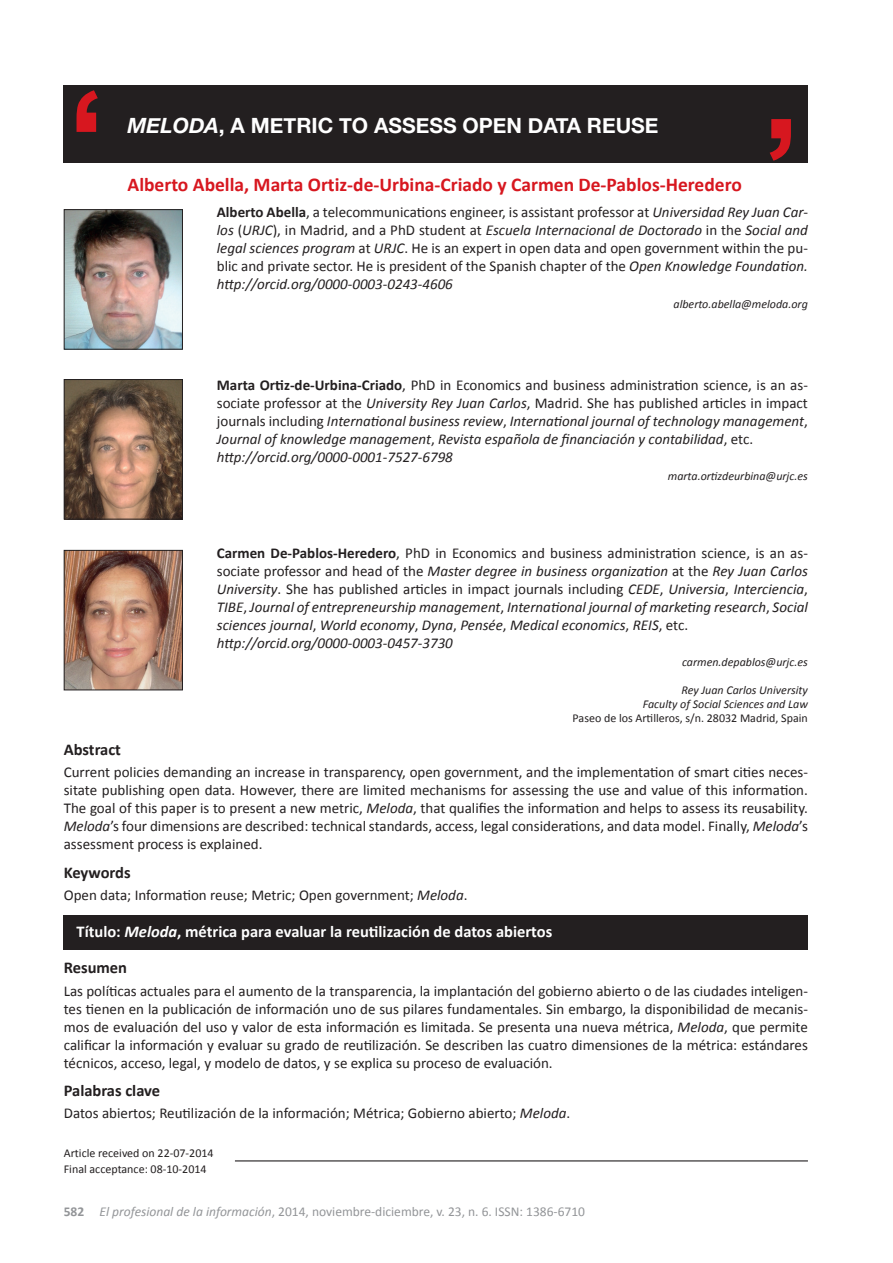
<style>
.page{position:relative;width:893px;height:1263px;background:#fff}
.page>*{position:absolute;margin:0;border:0;box-sizing:border-box;transform-origin:0 0}
.t1{font:700 21px "Helvetica Neue";color:#fff}
.t2{font:700 19.5px "Calibri";color:#d7171f}
.t3{font:700 16.5px "Calibri";color:#fff}
.t4{font:700 16.5px "Calibri";color:#231f20}
.t5{font:15px/18px "Calibri";color:#231f20;text-align:justify}
.t6{font:italic 15px/18px "Calibri";color:#231f20}
.t7{font:13.5px "Calibri";color:#939598}
.t8{font:italic 12px/14.4px "Calibri";color:#231f20;text-align:right}
.t9{font:12px/15.6px "Calibri";color:#231f20}
.s1{font-style:italic}
.s2{font-weight:700}
.s3{font-weight:700;font-style:normal}
.s4{font-style:normal}
</style>
<div class="page">
<div style="left:64px;top:85px;width:744px;height:78px;background:#231f20"></div>
<svg style="left:770px;top:119px;width:21px;height:42px"></svg>
<svg style="left:77px;top:90px;width:21px;height:42px"></svg>
<div style="left:64px;top:915px;width:744px;height:34px;background:#231f20"></div>
<img style="left:66px;top:211px;width:115px;height:137px">
<div style="left:64px;top:209px;width:119px;height:141px;border:1px solid #231f20"></div>
<hr style="left:235px;top:1160px;width:573px;height:1px;background:#231f20">
<img style="left:66px;top:381px;width:115px;height:136px">
<div style="left:64px;top:379px;width:119px;height:140px;border:1px solid #231f20"></div>
<img style="left:66px;top:552px;width:115px;height:136px">
<div style="left:64px;top:550px;width:119px;height:140px;border:1px solid #231f20"></div>
<h1 class="t1" style="left:128px;top:109px;width:532px"><span class="s1">MELODA</span>, A METRIC TO ASSESS OPEN DATA REUSE</h1>
<h2 class="t2" style="left:128px;top:172px;width:616px">Alberto Abella, Marta Ortiz-de-Urbina-Criado y Carmen De-Pablos-Heredero</h2>
<p class="t5" style="left:217px;top:203px;width:593px"><span class="s2">Alberto Abella</span>, a telecommunications engineer, is assistant professor at <span class="s1">Universidad Rey Juan Car&shy;los</span> (<span class="s1">URJC</span>), in Madrid, and a PhD student at <span class="s1">Escuela Internacional de Doctorado</span> in the <span class="s1">Social and legal sciences program</span> at <span class="s1">URJC</span>. He is an expert in open data and open government within the pu&shy;blic and private sector. He is president of the Spanish chapter of the <span class="s1">Open Knowledge Foundation. http://orcid.org/0000-0003-0243-4606</span></p>
<p class="t8" style="left:673px;top:296px;width:136px">alberto.abella@meloda.org</p>
<p class="t6" style="left:217px;top:375px;width:593px"><span class="s3">Marta Ortiz-de-Urbina-Criado</span><span class="s4">, PhD in Economics and business administration science, is an as&shy;sociate professor at the</span> University Rey Juan Carlos<span class="s4">, Madrid. She has published articles in impact journals including</span> International business review<span class="s4">,</span> International journal of technology management<span class="s4">, </span>Journal of knowledge management<span class="s4">,</span> Revista española de financiación y contabilidad<span class="s4">, etc. </span>http://orcid.org/0000-0001-7527-6798</p>
<p class="t8" style="left:668px;top:469px;width:142px">marta.ortizdeurbina@urjc.es</p>
<p class="t6" style="left:217px;top:543px;width:593px"><span class="s3">Carmen De-Pablos-Heredero</span><span class="s4">, PhD in Economics and business administration science, is an as&shy;sociate professor and head of the</span> Master degree in business organization <span class="s4">at the</span> Rey Juan Carlos University<span class="s4">. She has published articles in impact journals including</span> CEDE<span class="s4">,</span> Universia<span class="s4">,</span> Interciencia<span class="s4">, </span>TIBE<span class="s4">,</span> Journal of entrepreneurship management<span class="s4">,</span> International journal of marketing research<span class="s4">,</span> Social sciences journal<span class="s4">,</span> World economy<span class="s4">,</span> Dyna<span class="s4">,</span> Pensée<span class="s4">,</span> Medical economics<span class="s4">,</span> REIS<span class="s4">, etc. </span>http://orcid.org/0000-0003-0457-3730</p>
<p class="t8" style="left:682px;top:655px;width:127px">carmen.depablos@urjc.es</p>
<p class="t8" style="left:643px;top:682px;width:167px">Rey Juan Carlos University<br>Faculty of Social Sciences and Law</p>
<p class="t9" style="left:573px;top:711px;width:237px">Paseo de los Artilleros, s/n. 28032 Madrid, Spain</p>
<p class="t4" style="left:64px;top:739px;width:59px">Abstract</p>
<p class="t5" style="left:64px;top:763px;width:746px">Current policies demanding an increase in transparency, open government, and the implementation of smart cities neces&shy;sitate publishing open data. However, there are limited mechanisms for assessing the use and value of this information.<br>The goal of this paper is to present a new metric, <span class="s1">Meloda</span>, that qualifies the information and helps to assess its reusability.<br><span class="s1">Meloda</span>’s four dimensions are described: technical standards, access, legal considerations, and data model. Finally, <span class="s1">Meloda</span>’s assessment process is explained.</p>
<p class="t4" style="left:64px;top:861px;width:68px">Keywords</p>
<p class="t5" style="left:64px;top:886px;width:405px">Open data; Information reuse; Metric; Open government; <span class="s1">Meloda</span>.</p>
<p class="t3" style="left:77px;top:920px;width:477px">Título: <span class="s1">Meloda</span>, métrica para evaluar la reutilización de datos abiertos</p>
<p class="t4" style="left:64px;top:957px;width:65px">Resumen</p>
<p class="t5" style="left:64px;top:982px;width:746px">Las políticas actuales para el aumento de la transparencia, la implantación del gobierno abierto o de las ciudades inteligen&shy;tes tienen en la publicación de información uno de sus pilares fundamentales. Sin embargo, la disponibilidad de mecanis&shy;mos de evaluación del uso y valor de esta información es limitada. Se presenta una nueva métrica, <span class="s1">Meloda</span>, que permite calificar la información y evaluar su grado de reutilización. Se describen las cuatro dimensiones de la métrica: estándares técnicos, acceso, legal, y modelo de datos, y se explica su proceso de evaluación.</p>
<p class="t4" style="left:64px;top:1080px;width:98px">Palabras clave</p>
<p class="t5" style="left:64px;top:1104px;width:508px">Datos abiertos; Reutilización de la información; Métrica; Gobierno abierto; <span class="s1">Meloda</span>.</p>
<p class="t9" style="left:64px;top:1145px;width:151px">Article received on 22-07-2014<br>Final acceptance: 08-10-2014</p>
<p class="t7" style="left:64px;top:1203px;width:523px"><span class="s2">582</span> <span class="s1">El profesional de la información</span>, 2014, noviembre-diciembre, v. 23, n. 6. ISSN: 1386-6710</p>
</div>
